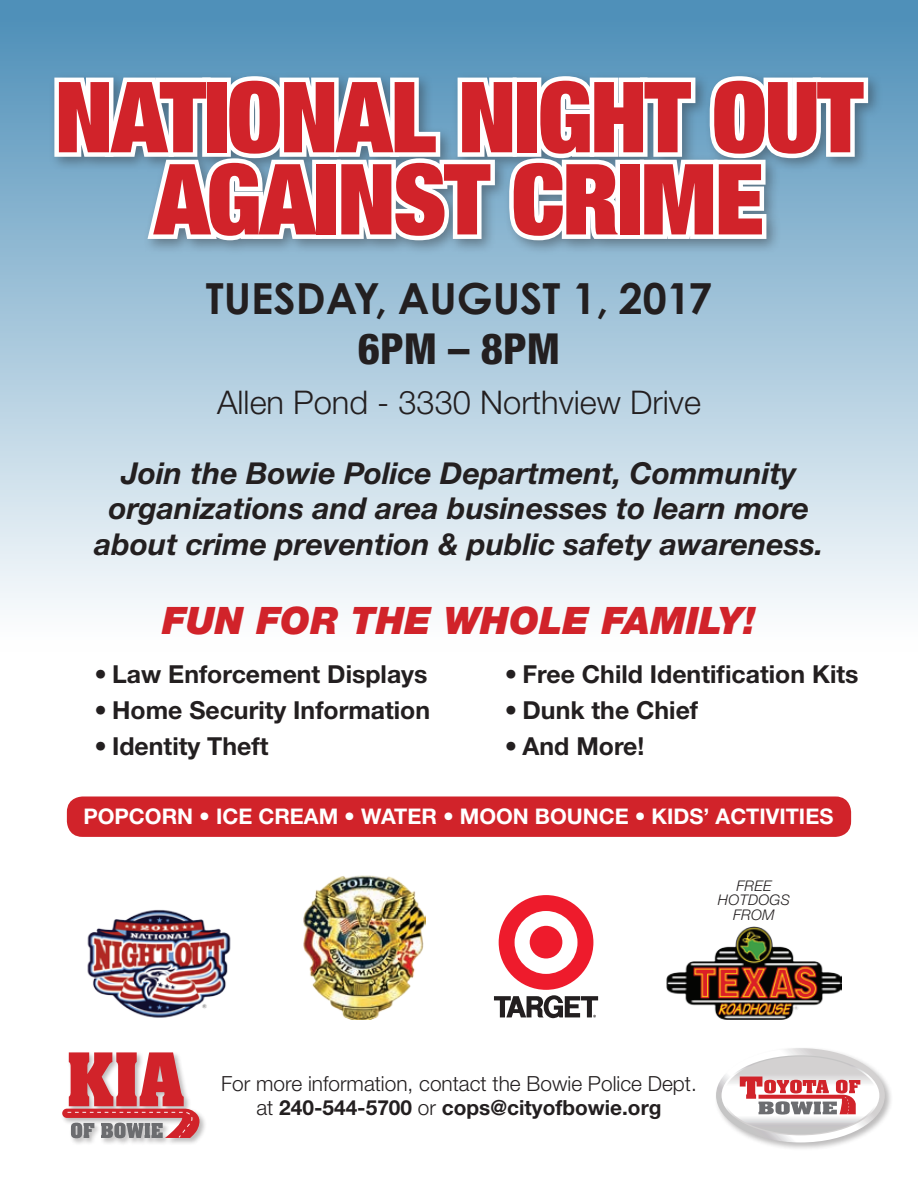
<style>
.page{position:relative;width:918px;height:1188px;background:#fff}
.page>*{position:absolute;margin:0;border:0;box-sizing:border-box;transform-origin:0 0}
.t1{font:900 condensed 98.4px/82.2px "Helvetica Neue LT Std";letter-spacing:-.02em;color:#d1232a;text-align:center}
.t2{font:700 42.9px "Century Gothic";color:#231f20}
.t3{font:800 condensed 42.9px "Helvetica Neue LT Std";color:#231f20}
.t4{font:italic 900 37.95px "Helvetica Neue LT Std";color:#d1232a}
.t5{font:300 32.7px "Helvetica Neue LT Std";color:#231f20}
.t6{font:italic 700 30.15px/35.4px "Helvetica Neue LT Std";color:#231f20;text-align:center}
.t7{font:700 24.75px "Helvetica Neue LT Std";color:#231f20}
.t8{font:700 21.6px "Helvetica Neue LT Std";color:#fff}
.t9{font:300 20.85px/24.5px "Helvetica Neue LT Std";color:#231f20;text-align:center}
.t10{font:italic 300 14.7px/14.4px "Helvetica Neue LT Std";letter-spacing:.02em;color:#231f20;text-align:center}
.s1{font-weight:700}
</style>
<div class="page">
<div style="left:0;top:0;width:918px;height:652px;background:linear-gradient(to bottom,#4b8db7,#fff)"></div>
<div style="left:49px;top:70px;width:834px;height:185px;background:#231f20;opacity:.4"></div>
<svg style="left:50px;top:72px;width:823px;height:173px"></svg>
<svg style="left:494px;top:895px;width:104px;height:123px"></svg>
<img style="left:87px;top:909px;width:144px;height:109px">
<img style="left:303px;top:875px;width:123px;height:144px">
<img style="left:666px;top:927px;width:176px;height:92px">
<div style="left:67px;top:796px;width:784px;height:41px;background:#d1232a;border-radius:16px"></div>
<div style="left:714px;top:1047px;width:179px;height:103px;background:#231f20;opacity:.3"></div>
<svg style="left:716px;top:1048px;width:169px;height:95px"></svg>
<div style="left:61px;top:1051px;width:146px;height:95px;background:#231f20;opacity:.3"></div>
<svg style="left:62px;top:1052px;width:137px;height:86px"></svg>
<h1 class="t1" style="left:55px;top:74px;width:810px">NATIONAL NIGHT OUT<br>AGAINST CRIME</h1>
<h2 class="t2" style="left:206px;top:266px;width:508px">TUESDAY, AUGUST 1, 2017</h2>
<h2 class="t3" style="left:358px;top:322px;width:204px">6PM – 8PM</h2>
<p class="t5" style="left:217px;top:383px;width:485px">Allen Pond - 3330 Northview Drive</p>
<p class="t6" style="left:94px;top:455px;width:731px">Join the Bowie Police Department, Community organizations and area businesses to learn more about crime prevention &amp; public safety awareness.</p>
<p class="t4" style="left:162px;top:597px;width:595px">FUN FOR THE WHOLE FAMILY!</p>
<p class="t7" style="left:94px;top:659px;width:334px">• Law Enforcement Displays</p>
<p class="t7" style="left:94px;top:695px;width:337px">• Home Security Information</p>
<p class="t7" style="left:94px;top:731px;width:175px">• Identity Theft</p>
<p class="t7" style="left:505px;top:659px;width:355px">• Free Child Identification Kits</p>
<p class="t7" style="left:505px;top:695px;width:195px">• Dunk the Chief</p>
<p class="t7" style="left:505px;top:731px;width:141px">• And More!</p>
<p class="t8" style="left:83px;top:803px;width:751px">POPCORN • ICE CREAM • WATER • MOON BOUNCE • KIDS’ ACTIVITIES</p>
<p class="t10" style="left:718px;top:878px;width:74px">FREE<br>HOTDOGS<br>FROM</p>
<p class="t9" style="left:221px;top:1071px;width:477px">For more information, contact the Bowie Police Dept. at <span class="s1">240-544-5700</span> or <span class="s1">cops@cityofbowie.org</span></p>
</div>
